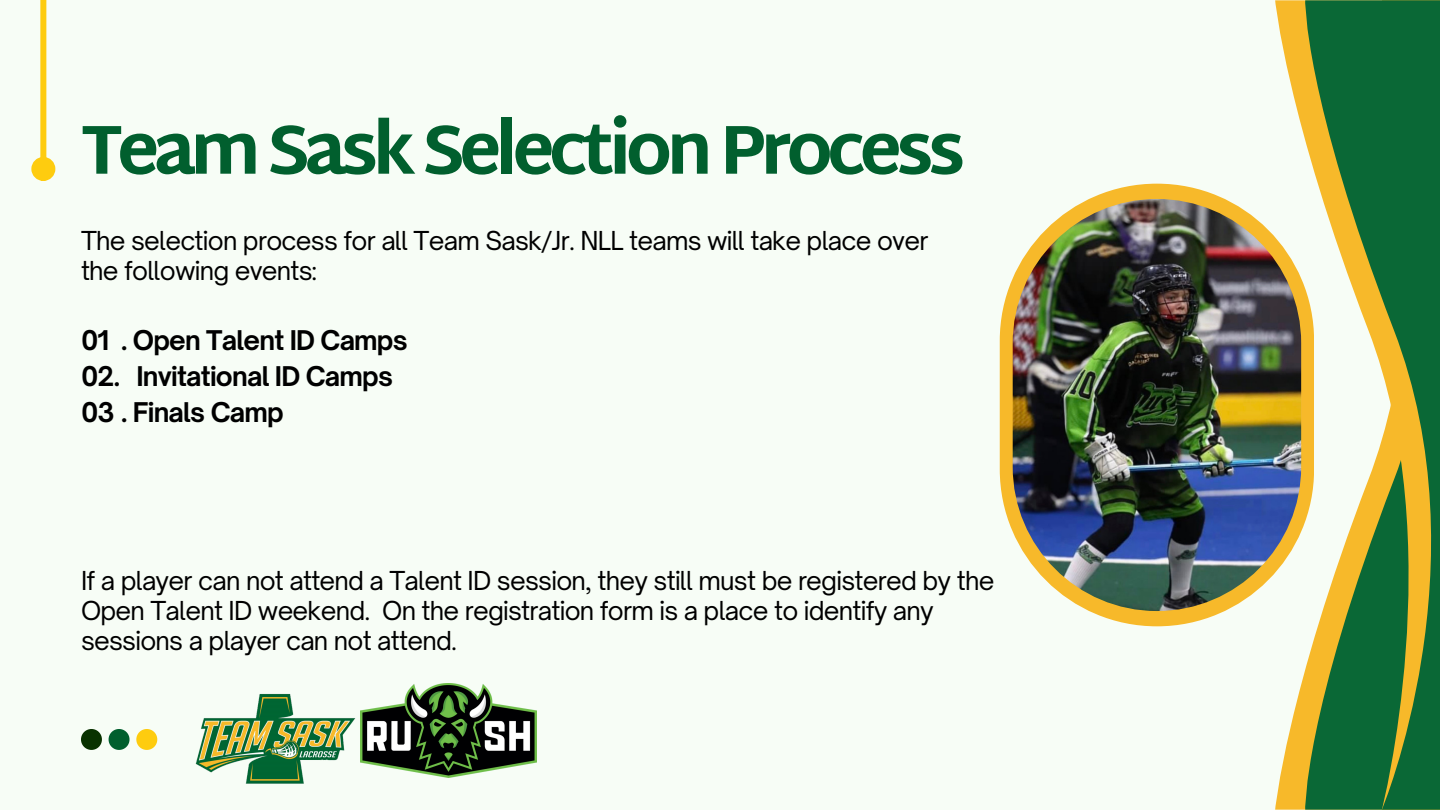
<style>
.page{position:relative;width:1440px;height:810px;background:#f7fdf6}
.page>*{position:absolute;margin:0;border:0;box-sizing:border-box;transform-origin:0 0}
.t1{font:800 70px "Martel Sans";letter-spacing:-.08em;color:#015f2e}
.t2{font:700 26px "Open Sauce One";letter-spacing:-.03em;color:#000}
.t3{font:25px/30px "Open Sauce One";letter-spacing:-.03em;color:#000}
</style>
<div class="page">
<svg style="left:1275px;top:0;width:29px;height:810px"></svg>
<svg style="left:1304px;top:0;width:136px;height:810px;fill:#0a6836"></svg>
<svg style="left:81px;top:729px;width:21px;height:21px"></svg>
<svg style="left:109px;top:729px;width:21px;height:21px"></svg>
<svg style="left:136px;top:729px;width:21px;height:21px"></svg>
<div style="left:1000px;top:184px;width:314px;height:442px;background:#f7b92a;border-radius:157px"></div>
<img style="left:1013px;top:199px;width:288px;height:412px;border-radius:144px">
<div style="left:40px;top:0;width:6px;height:158px;background:#fecc0f"></div>
<div style="left:34px;top:160px;width:18px;height:18px;background:#fecc0f;border-radius:50%"></div>
<div style="left:31px;top:157px;width:24px;height:24px;border:6px solid #fecc0f;border-radius:50%"></div>
<img style="left:195px;top:694px;width:166px;height:90px">
<img style="left:361px;top:683px;width:176px;height:95px">
<p class="t1" style="left:81px;top:109px;width:886px">Team Sask Selection Process</p>
<p class="t3" style="left:81px;top:226px;width:849px">The selection process for all Team Sask/Jr. NLL teams will take place over the following events:</p>
<h2 class="t2" style="left:121px;top:324px;width:288px">. Open Talent ID Camps</h2>
<h2 class="t2" style="left:136px;top:360px;width:258px">Invitational ID Camps</h2>
<h2 class="t2" style="left:81px;top:396px;width:204px">03 . Finals Camp</h2>
<p class="t2" style="left:81px;top:324px;width:30px">01</p>
<h2 class="t2" style="left:81px;top:360px;width:41px">02.</h2>
<p class="t3" style="left:81px;top:566px;width:915px">If a player can not attend a Talent ID session, they still must be registered by the<br>Open Talent ID weekend. On the registration form is a place to identify any sessions a player can not attend.</p>
</div>
